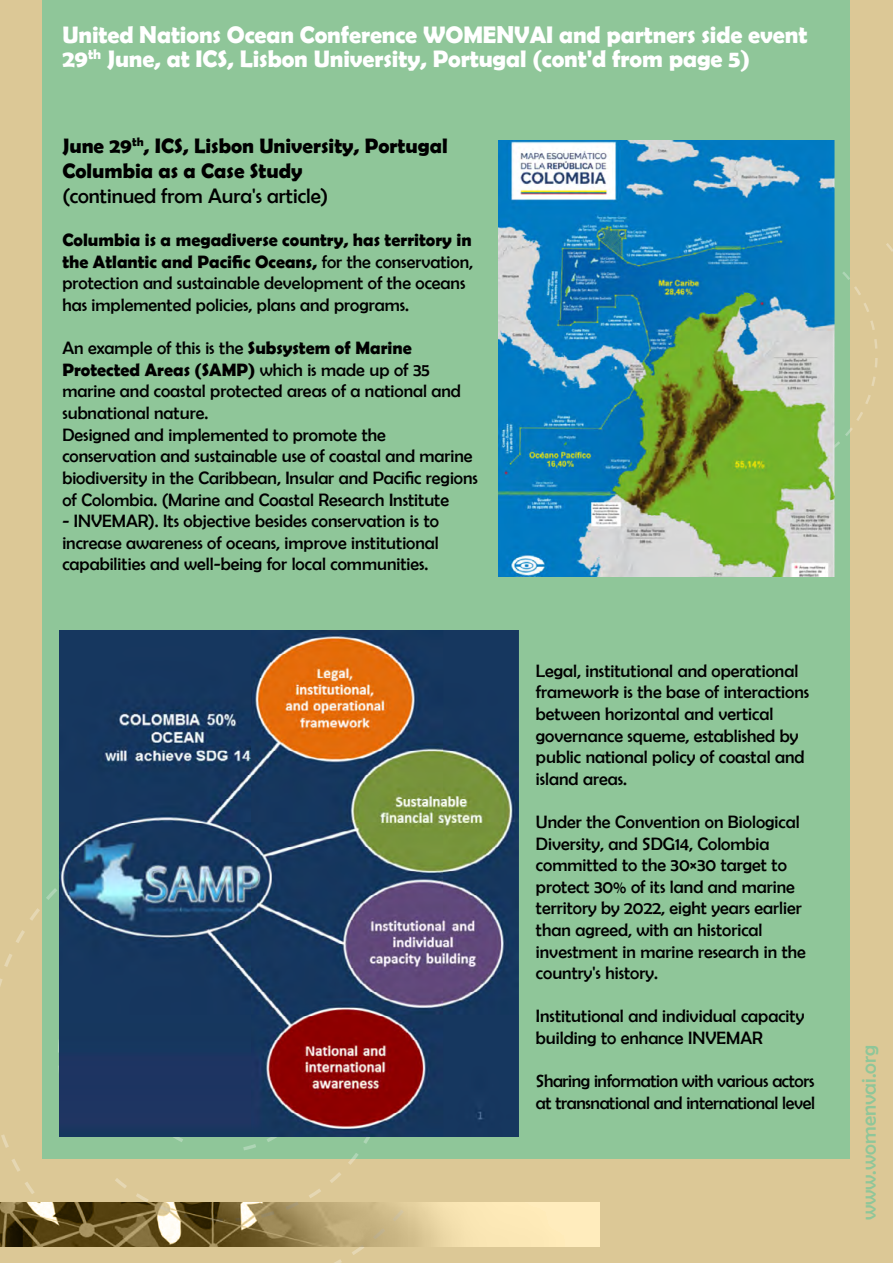
<style>
.page{position:relative;width:893px;height:1263px;background:#dcc896}
.page>*{position:absolute;margin:0;border:0;box-sizing:border-box;transform-origin:0 0}
.t1{font:700 24px/24px "Berlin Sans FB Demi";letter-spacing:-.005em;color:#fff}
.t2{font:700 21px/25.2px "Berlin Sans FB Demi";color:#000}
.t3{font:21px "Berlin Sans FB";color:#000}
.t4{font:21px "Berlin Sans FB";color:#8fc699}
.t5{font:18px/21.6px "Berlin Sans FB";color:#000}
.t6{font:700 18px/21.6px "Berlin Sans FB Demi";color:#000}
.t7{font:18px/21.6px "Berlin Sans FB";letter-spacing:-.02em;color:#000}
.s1{font-family:"Berlin Sans FB";font-weight:400}
.s2{font-family:"Berlin Sans FB Demi";font-weight:700}
</style>
<div class="page">
<div style="left:43px;top:0;width:807px;height:1158px;background:#8fc699"></div>
<svg style="left:364px;top:1137px;width:6px;height:7px"></svg>
<svg style="left:309px;top:1189px;width:12px;height:9px"></svg>
<svg style="left:348px;top:1153px;width:11px;height:12px"></svg>
<svg style="left:330px;top:1172px;width:11px;height:11px"></svg>
<svg style="left:58px;top:1040px;width:1px;height:12px"></svg>
<svg style="left:115px;top:1178px;width:12px;height:10px"></svg>
<svg style="left:136px;top:1193px;width:12px;height:9px"></svg>
<svg style="left:267px;top:1137px;width:10px;height:5px"></svg>
<svg style="left:173px;top:1137px;width:10px;height:5px"></svg>
<svg style="left:243px;top:1144px;width:13px;height:6px"></svg>
<svg style="left:334px;top:1259px;width:8px;height:4px"></svg>
<svg style="left:352px;top:1246px;width:12px;height:9px"></svg>
<svg style="left:0;top:979px;width:3px;height:7px"></svg>
<svg style="left:16px;top:930px;width:9px;height:13px"></svg>
<svg style="left:4px;top:954px;width:8px;height:13px"></svg>
<svg style="left:46px;top:888px;width:11px;height:12px"></svg>
<svg style="left:30px;top:908px;width:10px;height:13px"></svg>
<svg style="left:25px;top:1182px;width:10px;height:12px"></svg>
<svg style="left:1px;top:1134px;width:8px;height:14px"></svg>
<svg style="left:11px;top:1159px;width:9px;height:13px"></svg>
<svg style="left:834px;top:427px;width:19px;height:22px"></svg>
<svg style="left:865px;top:395px;width:6px;height:9px"></svg>
<svg style="left:856px;top:412px;width:7px;height:9px"></svg>
<svg style="left:864px;top:303px;width:5px;height:9px"></svg>
<svg style="left:870px;top:321px;width:5px;height:9px"></svg>
<svg style="left:854px;top:286px;width:7px;height:9px"></svg>
<svg style="left:875px;top:358px;width:3px;height:9px"></svg>
<svg style="left:874px;top:339px;width:3px;height:10px"></svg>
<svg style="left:842px;top:272px;width:8px;height:8px"></svg>
<svg style="left:871px;top:377px;width:5px;height:9px"></svg>
<svg style="left:886px;top:243px;width:7px;height:9px"></svg>
<img style="left:0;top:1202px;width:599px;height:44px">
<img style="left:59px;top:631px;width:460px;height:506px">
<img style="left:498px;top:140px;width:336px;height:436px">
<h1 class="t1" style="left:62px;top:23px;width:746px">United Nations Ocean Conference WOMENVAI and partners side event<br>29<sup>th</sup> June, at ICS, Lisbon University, Portugal (cont'd from page 5)</h1>
<p class="t2" style="left:62px;top:132px;width:387px">June 29<sup>th</sup>, ICS, Lisbon University, Portugal<br>Columbia as a Case Study</p>
<p class="t3" style="left:62px;top:184px;width:267px">(continued from Aura's article)</p>
<p class="t6" style="left:62px;top:229px;width:412px">Columbia is a megadiverse country, has territory in the Atlantic and Pacific Oceans, <span class="s1">for the conservation,</span></p>
<p class="t5" style="left:62px;top:272px;width:405px">protection and sustainable development of the oceans has implemented policies, plans and programs.</p>
<p class="t5" style="left:62px;top:337px;width:351px">An example of this is the <span class="s2">Subsystem of Marine</span></p>
<p class="t6" style="left:62px;top:359px;width:369px">Protected Areas (SAMP) <span class="s1">which is made up of 35</span></p>
<p class="t5" style="left:62px;top:380px;width:417px">marine and coastal protected areas of a national and subnational nature.<br>Designed and implemented to promote the conservation and sustainable use of coastal and marine biodiversity in the Caribbean, Insular and Pacific regions of Colombia. (Marine and Coastal Research Institute</p>
<p class="t5" style="left:62px;top:510px;width:378px;text-align:justify">- INVEMAR). Its objective besides conservation is to increase awareness of oceans, improve institutional capabilities and well-being for local communities.</p>
<p class="t5" style="left:536px;top:660px;width:275px">Legal, institutional and operational framework is the base of interactions between horizontal and vertical governance squeme, established by public national policy of coastal and island areas.</p>
<p class="t5" style="left:536px;top:811px;width:271px">Under the Convention on Biological<br>Diversity, and SDG14, Colombia committed to the 30×30 target to protect 30% of its land and marine territory by 2022, eight years earlier than agreed, with an historical investment in marine research in the country's history.</p>
<p class="t5" style="left:536px;top:1005px;width:270px">Institutional and individual capacity building to enhance INVEMAR</p>
<p class="t7" style="left:536px;top:1070px;width:281px">Sharing information with various actors at transnational and international level</p>
<p class="t4" style="left:857px;top:1220px;width:177px;rotate:-90deg">www.womenvai.org</p>
</div>
